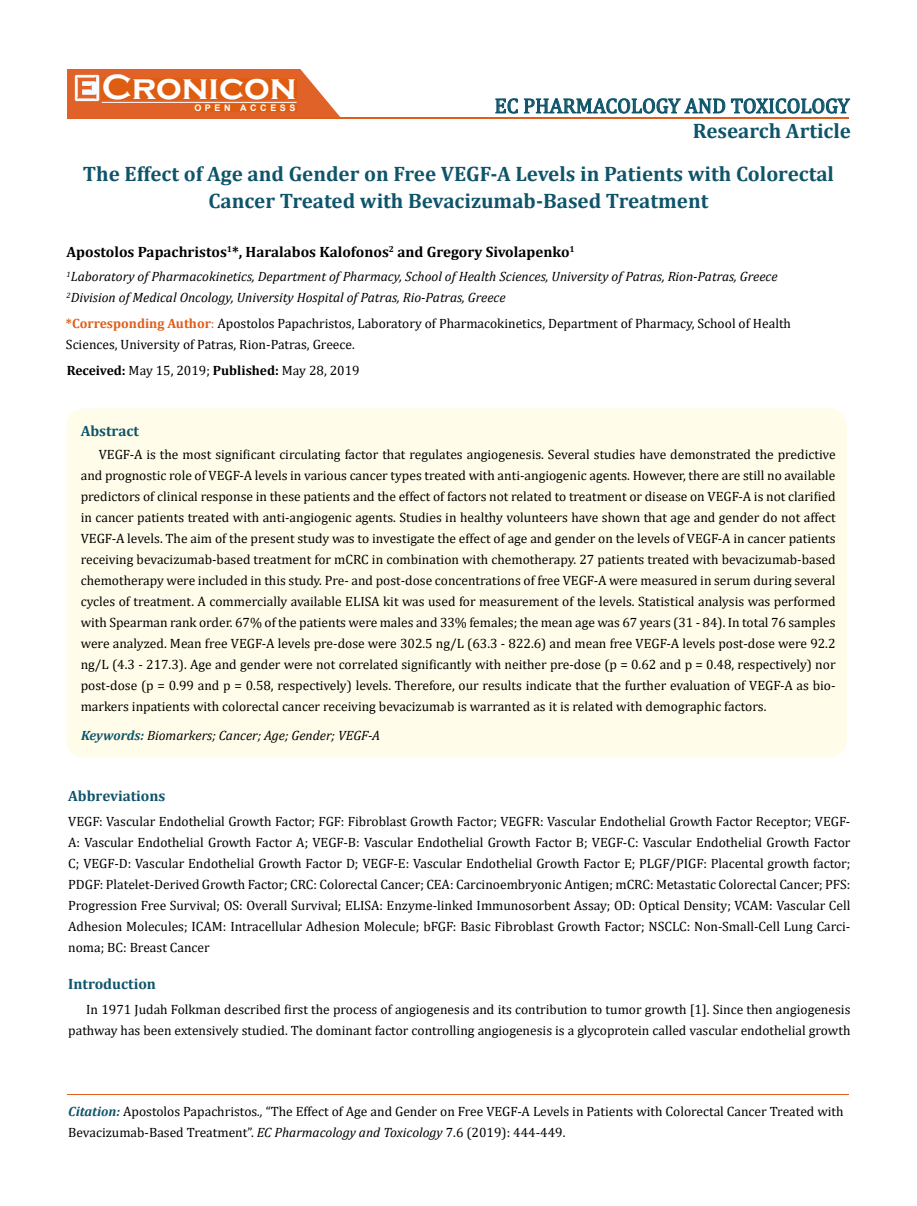
<style>
.page{position:relative;width:917px;height:1206px;background:#fff}
.page>*{position:absolute;margin:0;border:0;box-sizing:border-box;transform-origin:0 0}
.t1{font:700 36px "Copperplate Gothic";color:#fff}
.t2{font:700 21px/43.2px "Cambria";color:#0e546a}
.t3{font:21px "Cambria";color:#0e546a}
.t4{font:700 15px "Cambria";color:#000}
.t5{font:700 15px "Cambria";color:#0e546a}
.t6{font:13.5px/21px "Cambria";color:#000}
.t7{font:italic 13.5px/21px "Cambria";color:#000}
.t8{font:700 9px "Arial";letter-spacing:.4em;color:#fff}
.s1{font-weight:700;color:#e05d1a}
.s2{color:#e05d1a}
.s3{font-weight:700}
.s4{font-weight:700;color:#0e546a}
.s5{font-weight:700;font-style:italic;color:#0e546a}
.s6{font-style:italic}
</style>
<div class="page">
<div style="left:67px;top:70px;width:290px;height:49px;background:#e06228"></div>
<svg style="left:300px;top:69px;width:90px;height:49px"></svg>
<img style="left:75px;top:75px;width:24px;height:26px">
<div style="left:102px;top:79px;width:195px;height:21px;background:#df5d11"></div>
<div style="left:194px;top:105px;width:103px;height:7px;background:#df5d11"></div>
<svg style="left:495px;top:98px;width:355px;height:16px"></svg>
<hr style="left:102px;top:102px;width:194px;height:1px;background:#fff">
<hr style="left:279px;top:118px;width:569px;height:1px;background:#e05d1a">
<hr style="left:67px;top:1094px;width:782px;height:1px;background:#e05d1a">
<div style="left:66px;top:408px;width:780px;height:350px;background:#fffde9;border-radius:18px"></div>
<h1 class="t1" style="left:102px;top:68px;width:196px">Cronicon</h1>
<p class="t8" style="left:194px;top:102px;width:103px">OPEN ACCESS</p>
<h2 class="t3" style="left:494px;top:93px;width:356px">EC PHARMACOLOGY AND TOXICOLOGY</h2>
<h2 class="t2" style="left:83px;top:108px;width:769px;text-indent:610px">Research Article<br>The Effect of Age and Gender on Free VEGF-A Levels in Patients with Colorectal</h2>
<h2 class="t2" style="left:208px;top:178px;width:501px">Cancer Treated with Bevacizumab-Based Treatment</h2>
<p class="t4" style="left:66px;top:241px;width:510px">Apostolos Papachristos<sup>1</sup>*, Haralabos Kalofonos<sup>2</sup> and Gregory Sivolapenko<sup>1</sup></p>
<p class="t7" style="left:67px;top:265px;width:712px"><sup>1</sup>Laboratory of Pharmacokinetics, Department of Pharmacy, School of Health Sciences, University of Patras, Rion-Patras, Greece<br><sup>2</sup>Division of Medical Oncology, University Hospital of Patras, Rio-Patras, Greece</p>
<p class="t6" style="left:66px;top:313px;width:726px"><span class="s1">*Corresponding Author</span><span class="s2">:</span> Apostolos Papachristos, Laboratory of Pharmacokinetics, Department of Pharmacy, School of Health<br>Sciences, University of Patras, Rion-Patras, Greece.</p>
<p class="t6" style="left:67px;top:359px;width:294px"><span class="s3">Received:</span> May 15, 2019; <span class="s3">Published:</span> May 28, 2019</p>
<p class="t5" style="left:81px;top:420px;width:60px">Abstract</p>
<p class="t6" style="left:81px;top:444px;width:756px;text-align:justify;text-indent:18px">VEGF-A is the most significant circulating factor that regulates angiogenesis. Several studies have demonstrated the predictive and prognostic role of VEGF-A levels in various cancer types treated with anti-angiogenic agents. However, there are still no available predictors of clinical response in these patients and the effect of factors not related to treatment or disease on VEGF-A is not clarified in cancer patients treated with anti-angiogenic agents. Studies in healthy volunteers have shown that age and gender do not affect VEGF-A levels. The aim of the present study was to investigate the effect of age and gender on the levels of VEGF-A in cancer patients receiving bevacizumab-based treatment for mCRC in combination with chemotherapy. 27 patients treated with bevacizumab-based chemotherapy were included in this study. Pre- and post-dose concentrations of free VEGF-A were measured in serum during several cycles of treatment. A commercially available ELISA kit was used for measurement of the levels. Statistical analysis was performed with Spearman rank order. 67% of the patients were males and 33% females; the mean age was 67 years (31 - 84). In total 76 samples were analyzed. Mean free VEGF-A levels pre-dose were 302.5 ng/L (63.3 - 822.6) and mean free VEGF-A levels post-dose were 92.2 ng/L (4.3 - 217.3). Age and gender were not correlated significantly with neither pre-dose (p = 0.62 and p = 0.48, respectively) nor post-dose (p = 0.99 and p = 0.58, respectively) levels. Therefore, our results indicate that the further evaluation of VEGF-A as bio&shy;markers inpatients with colorectal cancer receiving bevacizumab is warranted as it is related with demographic factors.</p>
<p class="t7" style="left:81px;top:724px;width:300px"><span class="s4">Keywords:</span> Biomarkers; Cancer; Age; Gender; VEGF-A</p>
<p class="t5" style="left:68px;top:785px;width:99px">Abbreviations</p>
<p class="t6" style="left:68px;top:811px;width:783px;text-align:justify">VEGF: Vascular Endothelial Growth Factor; FGF: Fibroblast Growth Factor; VEGFR: Vascular Endothelial Growth Factor Receptor; VEGF-A: Vascular Endothelial Growth Factor A; VEGF-B: Vascular Endothelial Growth Factor B; VEGF-C: Vascular Endothelial Growth Factor C; VEGF-D: Vascular Endothelial Growth Factor D; VEGF-E: Vascular Endothelial Growth Factor E; PLGF/PIGF: Placental growth factor; PDGF: Platelet-Derived Growth Factor; CRC: Colorectal Cancer; CEA: Carcinoembryonic Antigen; mCRC: Metastatic Colorectal Cancer; PFS:<br>Progression Free Survival; OS: Overall Survival; ELISA: Enzyme-linked Immunosorbent Assay; OD: Optical Density; VCAM: Vascular Cell Adhesion Molecules; ICAM: Intracellular Adhesion Molecule; bFGF: Basic Fibroblast Growth Factor; NSCLC: Non-Small-Cell Lung Carci&shy;noma; BC: Breast Cancer</p>
<p class="t5" style="left:68px;top:973px;width:89px">Introduction</p>
<p class="t6" style="left:68px;top:999px;width:783px;text-align:right">In 1971 Judah Folkman described first the process of angiogenesis and its contribution to tumor growth [1]. Since then angiogenesis pathway has been extensively studied. The dominant factor controlling angiogenesis is a glycoprotein called vascular endothelial growth</p>
<p class="t6" style="left:68px;top:1100px;width:776px"><span class="s5">Citation:</span> Apostolos Papachristos<span class="s6">.,</span> “The Effect of Age and Gender on Free VEGF-A Levels in Patients with Colorectal Cancer Treated with<br>Bevacizumab-Based Treatment”. <span class="s6">EC Pharmacology and Toxicology</span> 7.6 (2019): 444-449.</p>
</div>
